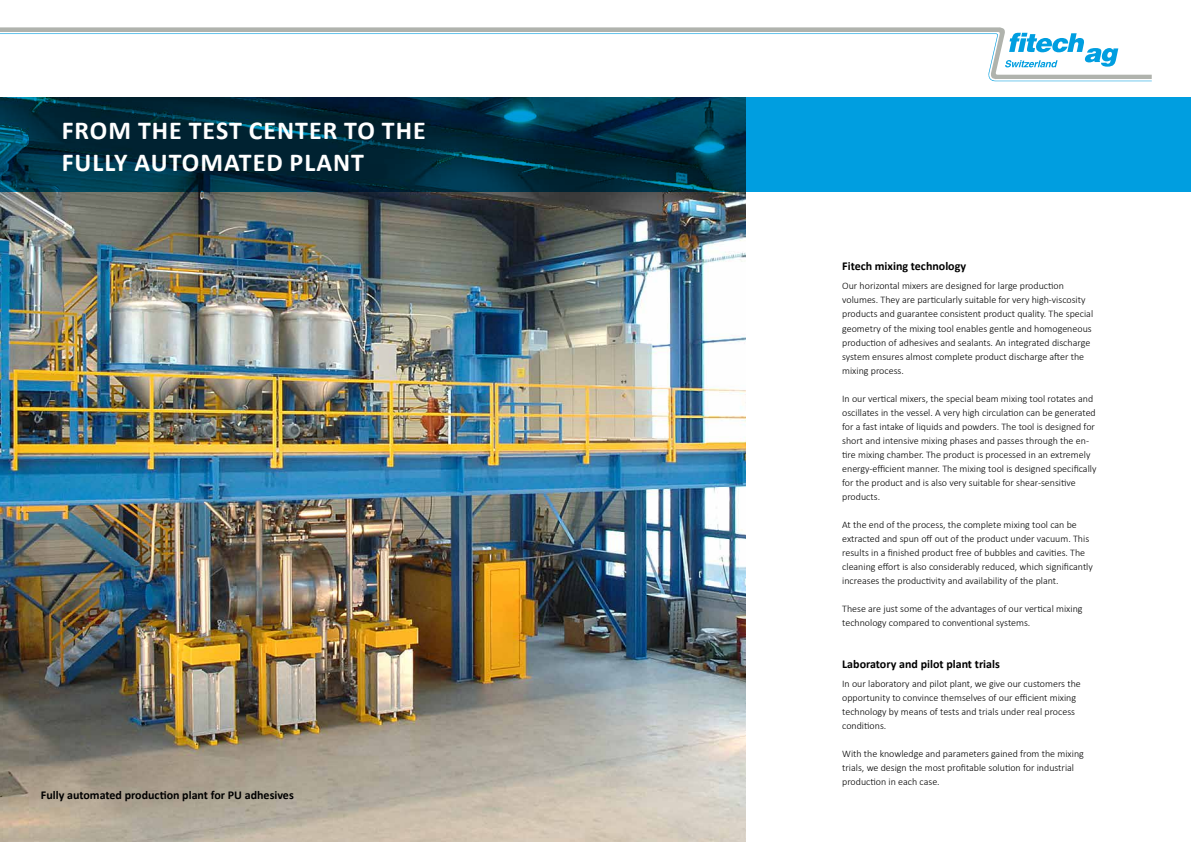
<style>
.page{position:relative;width:1191px;height:842px;background:#fff}
.page>*{position:absolute;margin:0;border:0;box-sizing:border-box;transform-origin:0 0}
.t1{font:700 25.9px/31.1px "Calibri";letter-spacing:.04em;color:#fff}
.t2{font:700 12px "Calibri";color:#000}
.t3{font:300 10px/14px "Calibri";color:#000}
</style>
<div class="page">
<img style="left:0;top:192px;width:746px;height:650px">
<svg style="left:0;top:98px;width:1191px;height:94px;background:#00587c"></svg>
<svg style="left:0;top:27px;width:1028px;height:6px;fill:#b0b3ad"></svg>
<svg style="left:0;top:33px;width:1151px;height:49px"></svg>
<h1 class="t1" style="left:62px;top:115px;width:365px">FROM THE TEST CENTER TO THE<br>FULLY AUTOMATED PLANT</h1>
<p class="t2" style="left:41px;top:786px;width:254px">Fully automated production plant for PU adhesives</p>
<p class="t2" style="left:842px;top:257px;width:125px">Fitech mixing technology</p>
<p class="t3" style="left:842px;top:279px;width:252px">Our horizontal mixers are designed for large production volumes. They are particularly suitable for very high-viscosity products and guarantee consistent product quality. The special geometry of the mixing tool enables gentle and homogeneous production of adhesives and sealants. An integrated discharge system ensures almost complete product discharge after the mixing process.</p>
<p class="t3" style="left:842px;top:391px;width:256px">In our vertical mixers, the special beam mixing tool rotates and oscillates in the vessel. A very high circulation can be generated for a fast intake of liquids and powders. The tool is designed for short and intensive mixing phases and passes through the en&shy;tire mixing chamber. The product is processed in an extremely energy-efficient manner. The mixing tool is designed specifically for the product and is also very suitable for shear-sensitive products.</p>
<p class="t3" style="left:842px;top:517px;width:252px">At the end of the process, the complete mixing tool can be extracted and spun off out of the product under vacuum. This results in a finished product free of bubbles and cavities. The cleaning effort is also considerably reduced, which significantly increases the productivity and availability of the plant.</p>
<p class="t3" style="left:842px;top:601px;width:242px">These are just some of the advantages of our vertical mixing technology compared to conventional systems.</p>
<p class="t2" style="left:842px;top:655px;width:159px">Laboratory and pilot plant trials</p>
<p class="t3" style="left:842px;top:677px;width:240px">In our laboratory and pilot plant, we give our customers the opportunity to convince themselves of our efficient mixing technology by means of tests and trials under real process conditions.</p>
<p class="t3" style="left:842px;top:747px;width:243px">With the knowledge and parameters gained from the mixing trials, we design the most profitable solution for industrial production in each case.</p>
</div>
